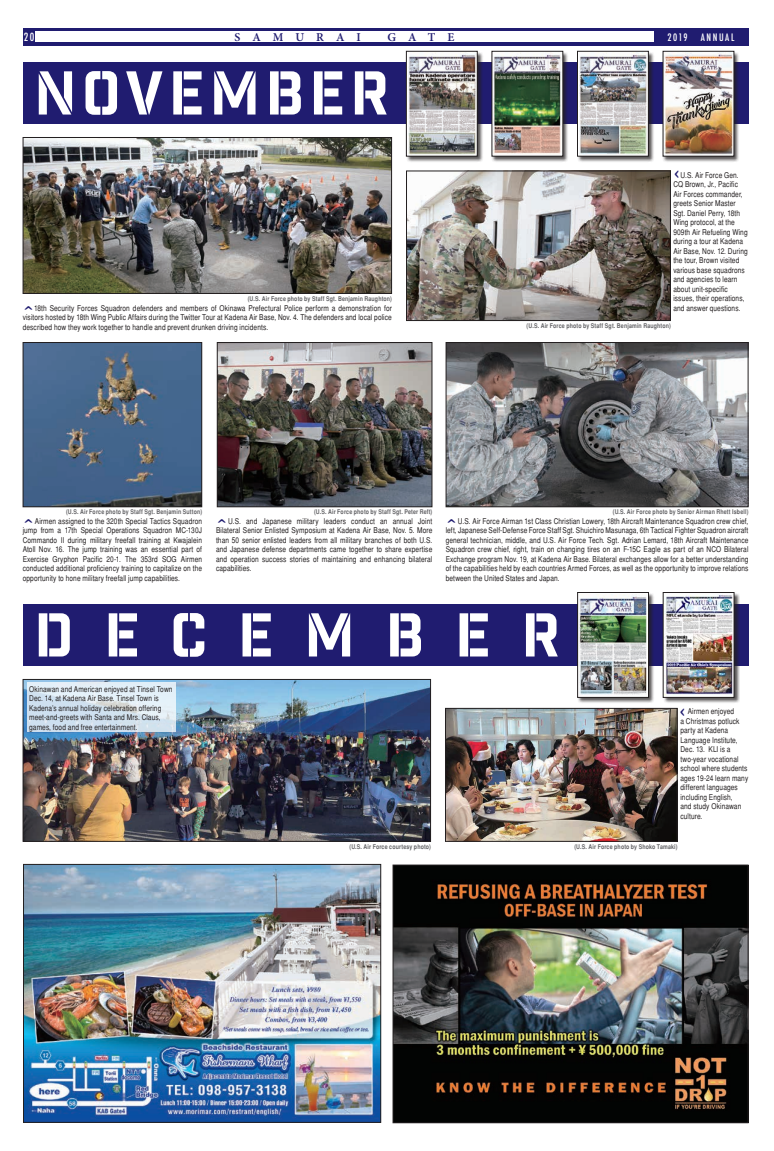
<style>
.page{position:relative;width:774px;height:1151px;background:#fff}
.page>*{position:absolute;margin:0;border:0;box-sizing:border-box;transform-origin:0 0}
.t1{font:60px "Industry Inc Stencil";letter-spacing:.51em;color:#fff}
.t2{font:60px "Industry Inc Stencil";letter-spacing:.085em;color:#fff}
.t3{font:600 12px "Minion Pro";letter-spacing:1em;color:#201c70}
.t4{font:500 condensed 11px "Futura";color:#fff}
.t5{font:500 condensed 10px "Futura";letter-spacing:.16em;color:#fff}
.t6{font:condensed 8px/9.5px "Helvetica";letter-spacing:.01em;color:#231f20;text-align:justify}
.t7{font:8px "OCRA Std";color:#201c70;scale:2 1}
.t8{font:700 condensed 6.5px "Helvetica";letter-spacing:.02em;color:#636366}
.s1{font-family:"OCRA Std";font-stretch:normal;color:#201c70}
</style>
<div class="page">
<div style="left:23px;top:604px;width:725px;height:61px;background:#201c70"></div>
<div style="left:663px;top:592px;width:77px;height:111px;background:#231f20;opacity:.75"></div>
<div style="left:663px;top:592px;width:71px;height:106px;border:1px solid #231f20"></div>
<img style="left:665px;top:594px;width:67px;height:102px">
<div style="left:577px;top:592px;width:77px;height:111px;background:#231f20;opacity:.75"></div>
<div style="left:577px;top:592px;width:72px;height:106px;border:1px solid #231f20"></div>
<img style="left:579px;top:594px;width:68px;height:102px">
<img style="left:25px;top:866px;width:354px;height:255px">
<div style="left:23px;top:864px;width:358px;height:259px;border:1px solid #231f20"></div>
<img style="left:25px;top:681px;width:404px;height:159px">
<div style="left:23px;top:679px;width:408px;height:163px;border:1px solid #231f20"></div>
<img style="left:447px;top:710px;width:228px;height:130px">
<div style="left:445px;top:708px;width:232px;height:134px;border:1px solid #231f20"></div>
<svg style="left:27px;top:683px;width:148px;height:49px;background:#d8e6f1"></svg>
<div style="left:23px;top:28px;width:725px;height:17px;background:#201c70"></div>
<div style="left:35px;top:32px;width:618px;height:10px;background:#fff"></div>
<div style="left:23px;top:62px;width:725px;height:61px;background:#201c70"></div>
<img style="left:25px;top:139px;width:365px;height:153px">
<div style="left:23px;top:137px;width:369px;height:157px;border:1px solid #231f20"></div>
<img style="left:408px;top:173px;width:261px;height:146px">
<div style="left:406px;top:171px;width:265px;height:150px;border:1px solid #231f20"></div>
<div style="left:663px;top:51px;width:77px;height:111px;background:#231f20;opacity:.75"></div>
<img style="left:665px;top:53px;width:67px;height:102px">
<div style="left:577px;top:51px;width:77px;height:111px;background:#231f20;opacity:.75"></div>
<div style="left:577px;top:51px;width:72px;height:105px;border:1px solid #231f20"></div>
<img style="left:579px;top:53px;width:68px;height:102px">
<div style="left:492px;top:51px;width:77px;height:111px;background:#231f20;opacity:.75"></div>
<img style="left:494px;top:53px;width:67px;height:102px">
<div style="left:406px;top:51px;width:77px;height:111px;background:#231f20;opacity:.75"></div>
<div style="left:406px;top:51px;width:71px;height:105px;border:1px solid #231f20"></div>
<img style="left:408px;top:53px;width:68px;height:102px">
<img style="left:25px;top:344px;width:175px;height:161px">
<div style="left:23px;top:342px;width:179px;height:165px;border:1px solid #231f20"></div>
<img style="left:219px;top:344px;width:211px;height:161px">
<div style="left:217px;top:342px;width:215px;height:165px;border:1px solid #231f20"></div>
<img style="left:448px;top:344px;width:298px;height:161px">
<div style="left:446px;top:342px;width:302px;height:165px;border:1px solid #231f20"></div>
<img style="left:395px;top:867px;width:351px;height:254px">
<div style="left:393px;top:865px;width:355px;height:258px;border:1px solid #231f20"></div>
<h3 class="t4" style="left:24px;top:30px;width:12px">20</h3>
<h2 class="t3" style="left:234px;top:30px;width:128px">SAMURAI</h2>
<h2 class="t3" style="left:388px;top:30px;width:68px">GATE</h2>
<p class="t5" style="left:667px;top:31px;width:22px">2019</p>
<p class="t5" style="left:701px;top:31px;width:35px">ANNUAL</p>
<p class="t2" style="left:34px;top:57px;width:357px">NOVEMBER</p>
<p class="t8" style="left:248px;top:295px;width:146px">(U.S. Air Force photo by Staff Sgt. Benjamin Raughton)</p>
<p class="t6" style="left:23px;top:303px;width:371px"><span class="s1">^</span>18th Security Forces Squadron defenders and members of Okinawa Prefectural Police perform a demonstration for visitors hosted by 18th Wing Public Affairs during the Twitter Tour at Kadena Air Base, Nov. 4. The defenders and local police described how they work together to handle and prevent drunken driving incidents.</p>
<p class="t7" style="left:672px;top:180px;width:7px;rotate:-90deg">^</p>
<p class="t6" style="left:673px;top:170px;width:76px;text-align:left;text-indent:7px">U.S. Air Force Gen.<br>CQ Brown, Jr., Pacific<br>Air Forces commander, greets Senior Master<br>Sgt. Daniel Perry, 18th<br>Wing protocol, at the<br>909th Air Refueling Wing during a tour at Kadena<br>Air Base, Nov. 12. During the tour, Brown visited various base squadrons and agencies to learn about unit-specific issues, their operations, and answer questions.</p>
<p class="t8" style="left:527px;top:322px;width:146px">(U.S. Air Force photo by Staff Sgt. Benjamin Raughton)</p>
<p class="t8" style="left:66px;top:508px;width:137px">(U.S. Air Force photo by Staff Sgt. Benjamin Sutton)</p>
<p class="t6" style="left:23px;top:516px;width:181px"><span class="s1">^</span>Airmen assigned to the 320th Special Tactics Squadron jump from a 17th Special Operations Squadron MC-130J Commando II during military freefall training at Kwajalein Atoll Nov. 16. The jump training was an essential part of Exercise Gryphon Pacific 20-1. The 353rd SOG Airmen conducted additional proficiency training to capitalize on the opportunity to hone military freefall jump capabilities.</p>
<p class="t8" style="left:314px;top:508px;width:120px">(U.S. Air Force photo by Staff Sgt. Peter Reft)</p>
<p class="t6" style="left:216px;top:516px;width:218px"><span class="s1">^</span>U.S. and Japanese military leaders conduct an annual Joint Bilateral Senior Enlisted Symposium at Kadena Air Base, Nov. 5. More than 50 senior enlisted leaders from all military branches of both U.S. and Japanese defense departments came together to share expertise and operation success stories of maintaining and enhancing bilateral capabilities.</p>
<p class="t8" style="left:613px;top:508px;width:137px">(U.S. Air Force photo by Senior Airman Rhett Isbell)</p>
<p class="t6" style="left:446px;top:516px;width:304px"><span class="s1">^</span>U.S. Air Force Airman 1st Class Christian Lowery, 18th Aircraft Maintenance Squadron crew chief, left, Japanese Self-Defense Force Staff Sgt. Shuichiro Masunaga, 6th Tactical Fighter Squadron aircraft general technician, middle, and U.S. Air Force Tech. Sgt. Adrian Lemard, 18th Aircraft Maintenance Squadron crew chief, right, train on changing tires on an F-15C Eagle as part of an NCO Bilateral Exchange program Nov. 19, at Kadena Air Base. Bilateral exchanges allow for a better understanding of the capabilities held by each countries Armed Forces, as well as the opportunity to improve relations between the United States and Japan.</p>
<p class="t1" style="left:34px;top:599px;width:528px">DECEMBER</p>
<p class="t6" style="left:29px;top:684px;width:145px;text-align:left">Okinawan and American enjoyed at Tinsel Town Dec. 14, at Kadena Air Base. Tinsel Town is Kadena’s annual holiday celebration offering meet-and-greets with Santa and Mrs. Claus, games, food and free entertainment.</p>
<p class="t7" style="left:678px;top:718px;width:7px;rotate:-90deg">^</p>
<p class="t6" style="left:680px;top:707px;width:69px;text-align:left;text-indent:7px">Airmen enjoyed<br>a Christmas potluck party at Kadena<br>Language Institute,<br>Dec. 13. KLI is a two-year vocational school where students ages 19-24 learn many different languages including English,<br>and study Okinawan culture.</p>
<p class="t8" style="left:349px;top:843px;width:83px">(U.S. Air Force courtesy photo)</p>
<p class="t8" style="left:574px;top:843px;width:105px">(U.S. Air Force photo by Shoko Tamaki)</p>
</div>
